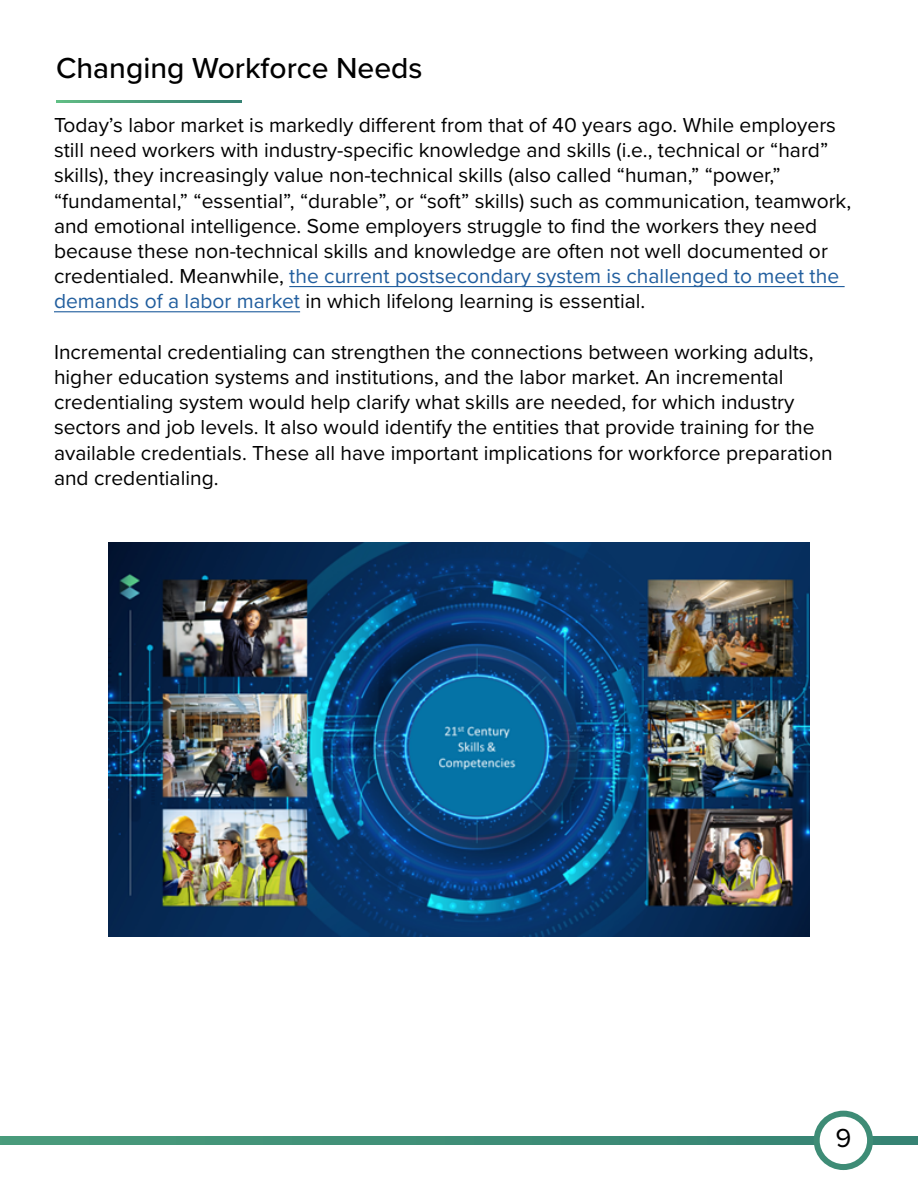
<style>
.page{position:relative;width:918px;height:1188px;background:#fff}
.page>*{position:absolute;margin:0;border:0;box-sizing:border-box;transform-origin:0 0}
.t1{font:500 30px "Proxima Nova";color:#000}
.t2{font:27px "Proxima Nova";color:#000}
.t3{font:21px/25.2px "Proxima Nova";color:#000}
.s1{color:#215e9e}
</style>
<div class="page">
<div style="left:0;top:1136px;width:918px;height:9px;background:#408f77"></div>
<div style="left:817px;top:1114px;width:53px;height:53px;background:#fff;border-radius:50%"></div>
<div style="left:814px;top:1111px;width:59px;height:59px;border:6px solid #3e8c76;border-radius:50%"></div>
<hr style="left:289px;top:286px;width:556px;height:1px;background:#215e9e">
<hr style="left:54px;top:311px;width:246px;height:1px;background:#215e9e">
<svg style="left:56px;top:101px;width:185px;height:2px"></svg>
<img style="left:108px;top:542px;width:702px;height:395px">
<h1 class="t1" style="left:56px;top:45px;width:368px">Changing Workforce Needs</h1>
<p class="t3" style="left:54px;top:112px;width:799px">Today’s labor market is markedly different from that of 40 years ago. While employers still need workers with industry-specific knowledge and skills (i.e., technical or “hard” skills), they increasingly value non-technical skills (also called “human,” “power,” “fundamental,” “essential”, “durable”, or “soft” skills) such as communication, teamwork, and emotional intelligence. Some employers struggle to find the workers they need because these non-technical skills and knowledge are often not well documented or credentialed. Meanwhile, <span class="s1">the current postsecondary system is challenged to meet the demands of a labor market</span> in which lifelong learning is essential.</p>
<p class="t3" style="left:54px;top:338px;width:780px">Incremental credentialing can strengthen the connections between working adults, higher education systems and institutions, and the labor market. An incremental credentialing system would help clarify what skills are needed, for which industry sectors and job levels. It also would identify the entities that provide training for the available credentials. These all have important implications for workforce preparation and credentialing.</p>
<p class="t2" style="left:835px;top:1118px;width:17px">9</p>
</div>
